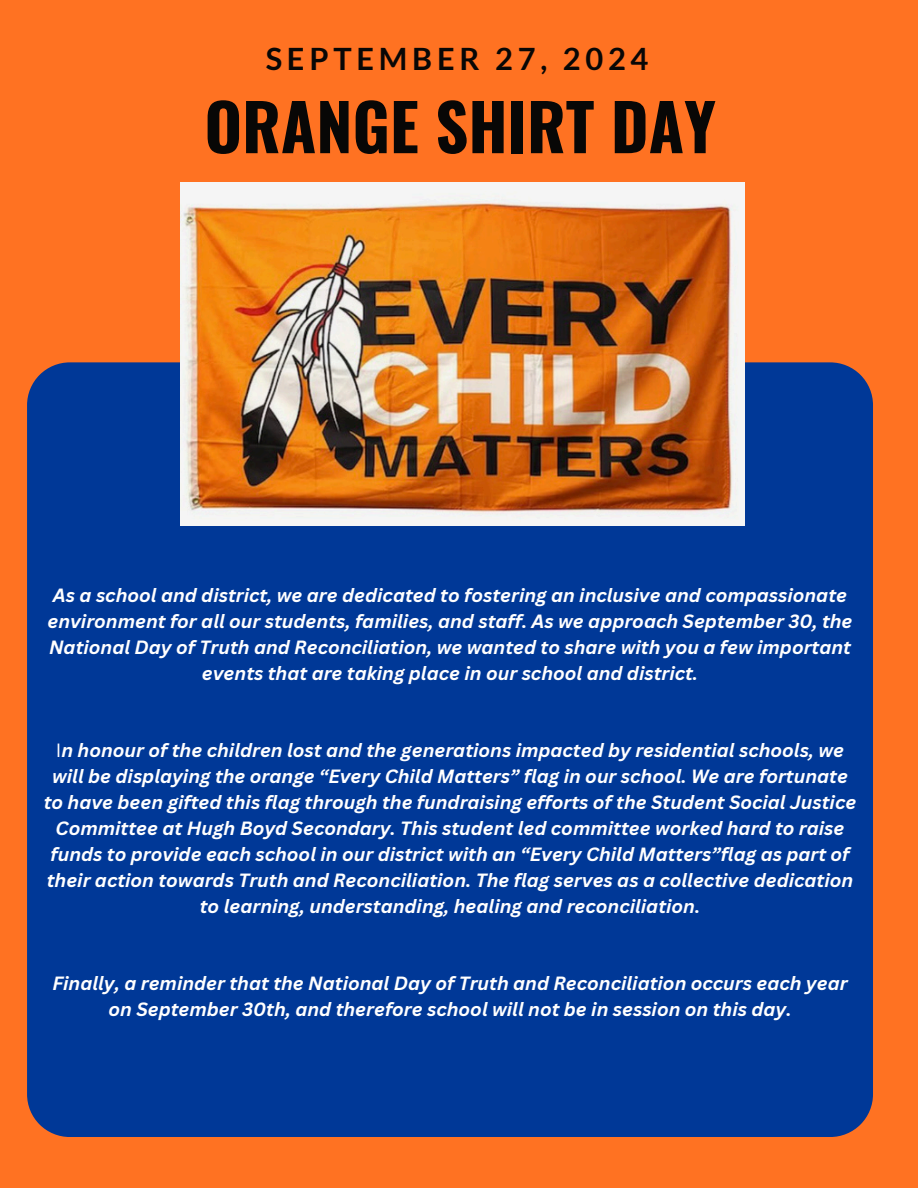
<style>
.page{position:relative;width:918px;height:1188px;background:#ff7222}
.page>*{position:absolute;margin:0;border:0;box-sizing:border-box;transform-origin:0 0}
.t1{font:700 64.35px "Oswald";color:#080706}
.t2{font:700 30.75px "Lato";letter-spacing:.155em;color:#080706}
.t3{font:italic 700 18.75px/25.8px "Canva Sans";color:#fff;text-align:center}
.s1{font-weight:400;font-style:normal}
</style>
<div class="page">
<div style="left:27px;top:362px;width:846px;height:775px;background:#003897"></div>
<img style="left:181px;top:182px;width:563px;height:343px">
<h3 class="t2" style="left:266px;top:40px;width:384px">SEPTEMBER 27, 2024</h3>
<p class="t1" style="left:204px;top:76px;width:513px">ORANGE SHIRT DAY</p>
<h2 class="t3" style="left:47px;top:582px;width:807px">As a school and district, we are dedicated to fostering an inclusive and compassionate environment for all our students, families, and staff. As we approach September 30, the National Day of Truth and Reconciliation, we wanted to share with you a few important events that are taking place in our school and district.</h2>
<h1 class="t3" style="left:44px;top:737px;width:814px"><span class="s1">I</span>n honour of the children lost and the generations impacted by residential schools, we will be displaying the orange “Every Child Matters” flag in our school. We are fortunate to have been gifted this flag through the fundraising efforts of the Student Social Justice Committee at Hugh Boyd Secondary. This student led committee worked hard to raise funds to provide each school in our district with an “Every Child Matters”flag as part of their action towards Truth and Reconciliation. The flag serves as a collective dedication to learning, understanding, healing and reconciliation.</h1>
<p class="t3" style="left:52px;top:970px;width:797px">Finally, a reminder that the National Day of Truth and Reconciliation occurs each year on September 30th, and therefore school will not be in session on this day.</p>
</div>
